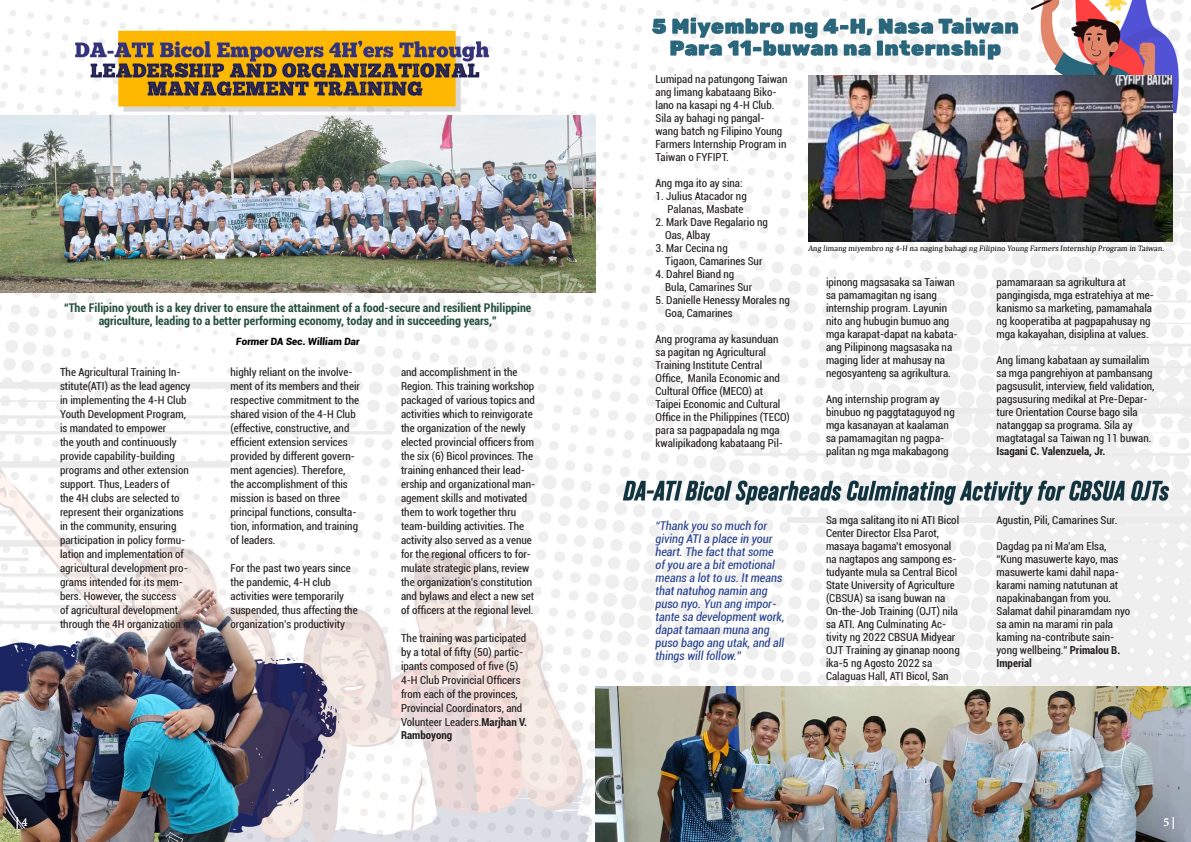
<style>
.page{position:relative;width:1191px;height:842px;background:#fff}
.page>*{position:absolute;margin:0;border:0;box-sizing:border-box;transform-origin:0 0}
.t1{font:italic condensed 12px/13px "Roboto";color:#253f8e}
.t2{font:700 condensed 12px/13px "Roboto";color:#254f3e;text-align:center}
.t3{font:12px "Minion Pro";color:#fff}
.t4{font:condensed 11px/14px "Roboto";color:#231f20}
.t5{font:700 condensed 11px "Roboto";color:#231f20}
.t6{font:900 10px "Roboto";color:#000}
.t7{font:8px "Cambria";color:#000}
.s1{font-weight:700}
</style>
<div class="page">
<img style="left:0;top:0;width:1191px;height:842px">
<img style="left:595px;top:686px;width:596px;height:156px">
<img style="left:0;top:115px;width:595px;height:178px">
<img style="left:808px;top:75px;width:364px;height:167px">
<p class="t3" style="left:16px;top:814px;width:13px">| 4</p>
<p class="t2" style="left:64px;top:301px;width:469px">“The Filipino youth is a key driver to ensure the attainment of a food-secure and resilient Philippine agriculture, leading to a better performing economy, today and in succeeding years,”</p>
<p class="t6" style="left:236px;top:335px;width:126px">Former DA Sec. William Dar</p>
<p class="t4" style="left:230px;top:364px;width:131px">highly reliant on the involve&shy;ment of its members and their respective commitment to the shared vision of the 4-H Club (effective, constructive, and efficient extension services provided by different govern&shy;ment agencies). Therefore, the accomplishment of this mission is based on three principal functions, consulta&shy;tion, information, and training of leaders.</p>
<p class="t4" style="left:230px;top:560px;width:129px">For the past two years since the pandemic, 4-H club activities were temporarily suspended, thus affecting the organization’s productivity</p>
<p class="t4" style="left:60px;top:364px;width:132px">The Agricultural Training In&shy;stitute(ATI) as the lead agency in implementing the 4-H Club<br>Youth Development Program, is mandated to empower<br>the youth and continuously provide capability-building programs and other extension support. Thus, Leaders of<br>the 4H clubs are selected to represent their organizations in the community, ensuring participation in policy formu&shy;lation and implementation of agricultural development pro&shy;grams intended for its mem&shy;bers. However, the success<br>of agricultural development through the 4H organization is</p>
<p class="t4" style="left:401px;top:364px;width:136px">and accomplishment in the<br>Region. This training workshop packaged of various topics and activities which to reinvigorate the organization of the newly elected provincial officers from the six (6) Bicol provinces. The training enhanced their lead&shy;ership and organizational man&shy;agement skills and motivated them to work together thru team-building activities. The activity also served as a venue for the regional officers to for&shy;mulate strategic plans, review the organization’s constitution and bylaws and elect a new set of officers at the regional level.</p>
<p class="t4" style="left:401px;top:630px;width:127px">The training was participated by a total of fifty (50) partic&shy;ipants composed of five (5)<br>4-H Club Provincial Officers from each of the provinces,<br>Provincial Coordinators, and<br>Volunteer Leaders.<span class="s1">Marjhan V.</span></p>
<p class="t5" style="left:401px;top:727px;width:53px">Ramboyong</p>
<p class="t4" style="left:655px;top:73px;width:133px;line-height:13px">Lumipad na patungong Taiwan ang limang kabataang Biko&shy;lano na kasapi ng 4-H Club.<br>Sila ay bahagi ng pangal&shy;wang batch ng Filipino Young<br>Farmers Internship Program in<br>Taiwan o FYFIPT.</p>
<p class="t4" style="left:655px;top:176px;width:89px">Ang mga ito ay sina:</p>
<p class="t4" style="left:655px;top:189px;width:93px">1. Julius Atacador ng</p>
<p class="t4" style="left:667px;top:202px;width:77px">Palanas, Masbate</p>
<p class="t4" style="left:665px;top:216px;width:104px;line-height:13px;text-indent:-10px">2. Mark Dave Regalario ng<br>Oas, Albay</p>
<p class="t4" style="left:655px;top:241px;width:74px">3. Mar Cecina ng</p>
<p class="t4" style="left:665px;top:254px;width:99px">Tigaon, Camarines Sur</p>
<p class="t4" style="left:655px;top:267px;width:80px">4. Dahrel Biand ng</p>
<p class="t4" style="left:665px;top:280px;width:88px">Bula, Camarines Sur</p>
<p class="t4" style="left:655px;top:293px;width:136px">5. Danielle Henessy Morales ng</p>
<p class="t4" style="left:665px;top:306px;width:69px">Goa, Camarines</p>
<p class="t4" style="left:655px;top:333px;width:136px;line-height:13px">Ang programa ay kasunduan sa pagitan ng Agricultural<br>Training Institute Central<br>Office, Manila Economic and<br>Cultural Office (MECO) at<br>Taipei Economic and Cultural<br>Office in the Philippines (TECO) para sa pagpapadala ng mga kwalipikadong kabataang Pil-</p>
<p class="t7" style="left:808px;top:243px;width:361px">Anglimangmiyembrong4-HnanagingbahagingFilipinoYoungFarmersInternshipPrograminTaiwan.</p>
<p class="t4" style="left:826px;top:275px;width:133px;line-height:13px">ipinong magsasaka sa Taiwan sa pamamagitan ng isang internship program. Layunin nito ang hubugin bumuo ang mga karapat-dapat na kabata&shy;ang Pilipinong magsasaka na maging lider at mahusay na negosyanteng sa agrikultura.</p>
<p class="t4" style="left:826px;top:392px;width:130px;line-height:13px">Ang internship program ay binubuo ng paggtataguyod ng mga kasanayan at kaalaman sa pamamagitan ng pagpa&shy;palitan ng mga makabagong</p>
<p class="t4" style="left:996px;top:275px;width:159px;line-height:13px">pamamaraan sa agrikultura at pangingisda, mga estratehiya at me&shy;kanismo sa marketing, pamamahala ng kooperatiba at pagpapahusay ng mga kakayahan, disiplina at values.</p>
<p class="t4" style="left:996px;top:353px;width:159px;line-height:13px">Ang limang kabataan ay sumailalim sa mga pangrehiyon at pambansang pagsusulit, interview, field validation, pagsusuring medikal at Pre-Depar&shy;ture Orientation Course bago sila natanggap sa programa. Sila ay magtatagal sa Taiwan ng 11 buwan.</p>
<p class="t5" style="left:996px;top:443px;width:110px">Isagani C. Valenzuela, Jr.</p>
<p class="t1" style="left:655px;top:518px;width:130px">“Thank you so much for giving ATI a place in your heart. The fact that some of you are a bit emotional means a lot to us. It means that natuhog namin ang puso nyo. Yun ang impor&shy;tante sa development work, dapat tamaan muna ang puso bago ang utak, and all things will follow.”</p>
<p class="t4" style="left:826px;top:513px;width:135px;line-height:13px">Sa mga salitang ito ni ATI Bicol<br>Center Director Elsa Parot, masaya bagama’t emosyonal na nagtapos ang sampong es&shy;tudyante mula sa Central Bicol<br>State University of Agriculture (CBSUA) sa isang buwan na<br>On-the-Job Training (OJT) nila sa ATI. Ang Culminating Ac&shy;tivity ng 2022 CBSUA Midyear<br>OJT Training ay ginanap noong ika-5 ng Agosto 2022 sa<br>Calaguas Hall, ATI Bicol, San</p>
<p class="t4" style="left:996px;top:513px;width:122px">Agustin, Pili, Camarines Sur.</p>
<p class="t4" style="left:996px;top:539px;width:135px;line-height:13px">Dagdag pa ni Ma’am Elsa, “Kung masuwerte kayo, mas masuwerte kami dahil napa&shy;karami naming natutunan at napakinabangan from you.<br>Salamat dahil pinaramdam nyo sa amin na marami rin pala kaming na-contribute sain&shy;yong wellbeing.” <span class="s1">Primalou B.<br>Imperial</span></p>
<p class="t3" style="left:1163px;top:814px;width:13px">5 |</p>
</div>
